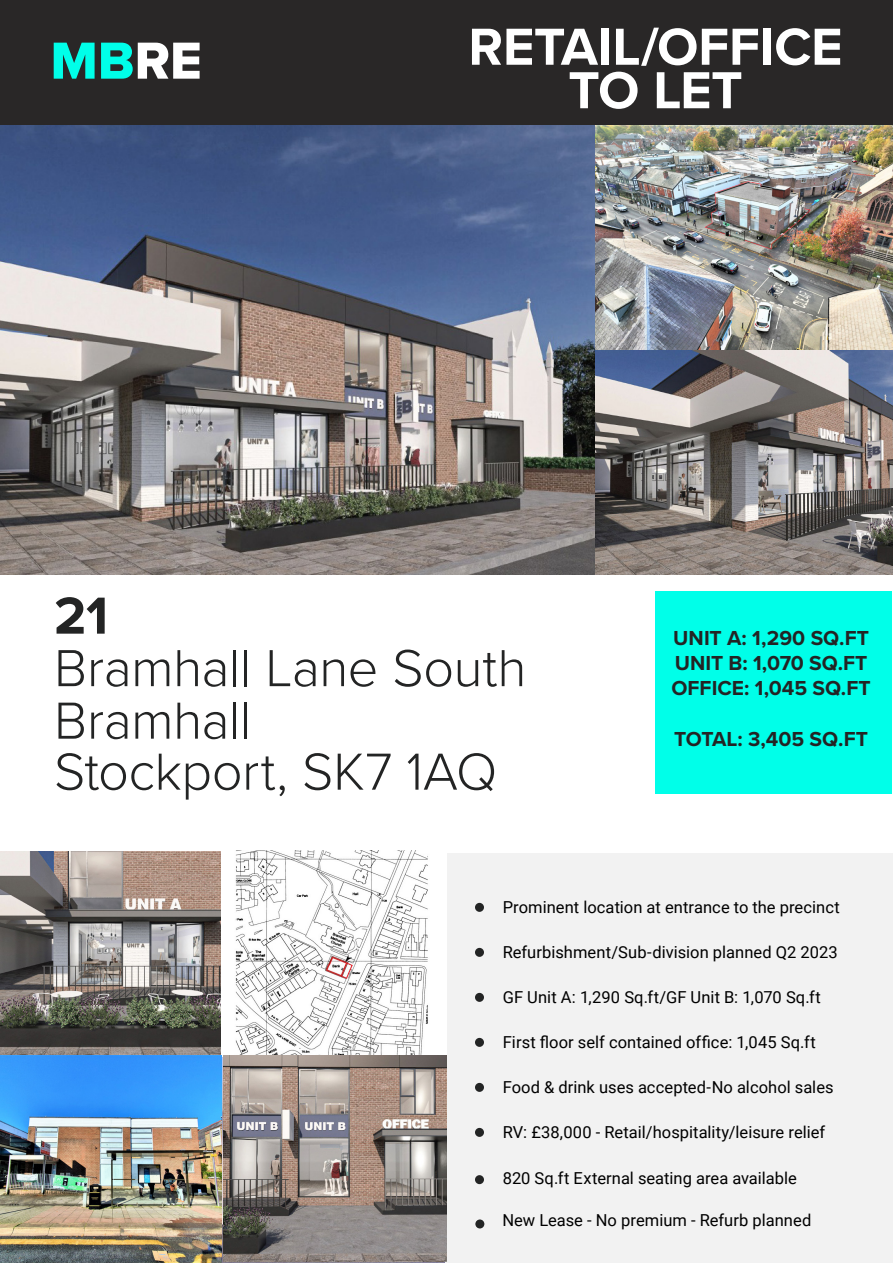
<style>
.page{position:relative;width:893px;height:1263px;background:#fff}
.page>*{position:absolute;margin:0;border:0;box-sizing:border-box;transform-origin:0 0}
.Subheader_1{font:300 54px "Proxima Nova";letter-spacing:-.01em;color:#232424}
.t1{font:700 54px/43.5px "Proxima Nova";letter-spacing:-.005em;color:#fff;text-align:center}
.t2{font:54px "Proxima Nova Extrabld";color:#00ffe9}
.Header_1{font:700 54px "Proxima Nova";color:#232424}
.Subheader_1-2{font:700 21px "Proxima Nova";color:#232424}
.t3{font:16.5px "Roboto";color:#000}
.s1{color:#fff}
</style>
<div class="page">
<div style="left:0;top:1px;width:892px;height:125px;background:#292727"></div>
<img style="left:0;top:126px;width:893px;height:448px">
<div style="left:655px;top:592px;width:236px;height:202px;background:#00ffe9"></div>
<div style="left:444px;top:854px;width:449px;height:409px;background:#f2f2f2"></div>
<div style="left:475px;top:903px;width:9px;height:9px;background:#232424;border-radius:50%"></div>
<div style="left:475px;top:948px;width:9px;height:9px;background:#232424;border-radius:50%"></div>
<div style="left:475px;top:993px;width:9px;height:9px;background:#232424;border-radius:50%"></div>
<div style="left:475px;top:1038px;width:9px;height:9px;background:#232424;border-radius:50%"></div>
<div style="left:475px;top:1083px;width:9px;height:9px;background:#232424;border-radius:50%"></div>
<div style="left:475px;top:1128px;width:9px;height:9px;background:#232424;border-radius:50%"></div>
<div style="left:475px;top:1175px;width:9px;height:9px;background:#232424;border-radius:50%"></div>
<div style="left:475px;top:1219px;width:9px;height:9px;background:#232424;border-radius:50%"></div>
<img style="left:1px;top:851px;width:445px;height:205px">
<img style="left:0;top:1056px;width:222px;height:207px">
<img style="left:223px;top:1056px;width:223px;height:205px">
<p class="t2" style="left:50px;top:20px;width:153px">MB<span class="s1">RE</span></p>
<p class="t1" style="left:468px;top:24px;width:376px">RETAIL/OFFICE<br>TO LET</p>
<p class="Header_1" style="left:54px;top:575px;width:56px">21</p>
<p class="Subheader_1" style="left:54px;top:628px;width:474px">Bramhall Lane South</p>
<p class="Subheader_1" style="left:54px;top:680px;width:199px">Bramhall</p>
<p class="Subheader_1" style="left:54px;top:731px;width:445px">Stockport, SK7 1AQ</p>
<p class="Subheader_1-2" style="left:673px;top:622px;width:197px">UNIT A: 1,290 SQ.FT</p>
<p class="Subheader_1-2" style="left:675px;top:648px;width:194px">UNIT B: 1,070 SQ.FT</p>
<p class="Subheader_1-2" style="left:671px;top:673px;width:201px">OFFICE: 1,045 SQ.FT</p>
<p class="Subheader_1-2" style="left:674px;top:723px;width:195px">TOTAL: 3,405 SQ.FT</p>
<p class="t3" style="left:503px;top:896px;width:338px">Prominent location at entrance to the precinct</p>
<p class="t3" style="left:503px;top:941px;width:337px">Refurbishment/Sub-division planned Q2 2023</p>
<p class="t3" style="left:503px;top:986px;width:320px">GF Unit A: 1,290 Sq.ft/GF Unit B: 1,070 Sq.ft</p>
<p class="t3" style="left:503px;top:1031px;width:315px">First floor self contained office: 1,045 Sq.ft</p>
<p class="t3" style="left:503px;top:1076px;width:332px">Food &amp; drink uses accepted-No alcohol sales</p>
<p class="t3" style="left:503px;top:1121px;width:324px">RV: £38,000 - Retail/hospitality/leisure relief</p>
<p class="t3" style="left:503px;top:1167px;width:296px">820 Sq.ft External seating area available</p>
<p class="t3" style="left:502px;top:1209px;width:310px">New Lease - No premium - Refurb planned</p>
</div>
